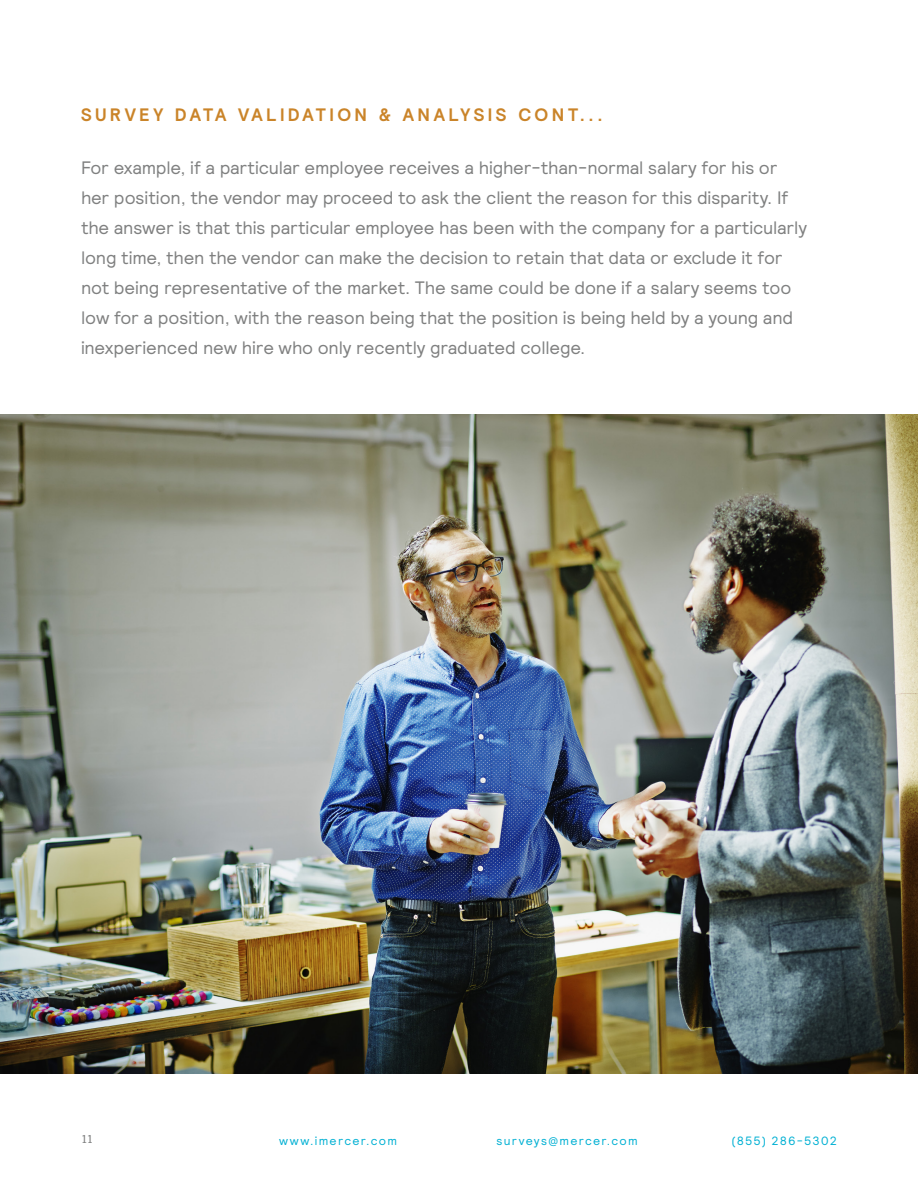
<style>
.page{position:relative;width:918px;height:1188px;background:#fff}
.page>*{position:absolute;margin:0;border:0;box-sizing:border-box;transform-origin:0 0}
.Paragraph_Style_1{font:18px/30px "Relative";letter-spacing:-.01em;color:#7f8080}
.t1{font:700 18px "Relative";letter-spacing:.19em;color:#ca8429}
.t2{font:12px "Relative";letter-spacing:.11em;color:#00b0d3}
.t3{font:12px "Capita";color:#7f8080}
</style>
<div class="page">
<img style="left:0;top:414px;width:918px;height:660px">
<p class="t1" style="left:81px;top:102px;width:523px">SURVEY DATA VALIDATION &amp; ANALYSIS CONT...</p>
<p class="Paragraph_Style_1" style="left:81px;top:152px;width:728px">For example, if a particular employee receives a higher-than-normal salary for his or her position, the vendor may proceed to ask the client the reason for this disparity. If the answer is that this particular employee has been with the company for a particularly long time, then the vendor can make the decision to retain that data or exclude it for not being representative of the market. The same could be done if a salary seems too low for a position, with the reason being that the position is being held by a young and inexperienced new hire who only recently graduated college.</p>
<p class="t3" style="left:81px;top:1131px;width:14px">11</p>
<p class="t2" style="left:279px;top:1133px;width:119px">www.imercer.com</p>
<p class="t2" style="left:496px;top:1133px;width:143px">surveys@mercer.com</p>
<p class="t2" style="left:732px;top:1133px;width:107px">(855) 286-5302</p>
</div>
